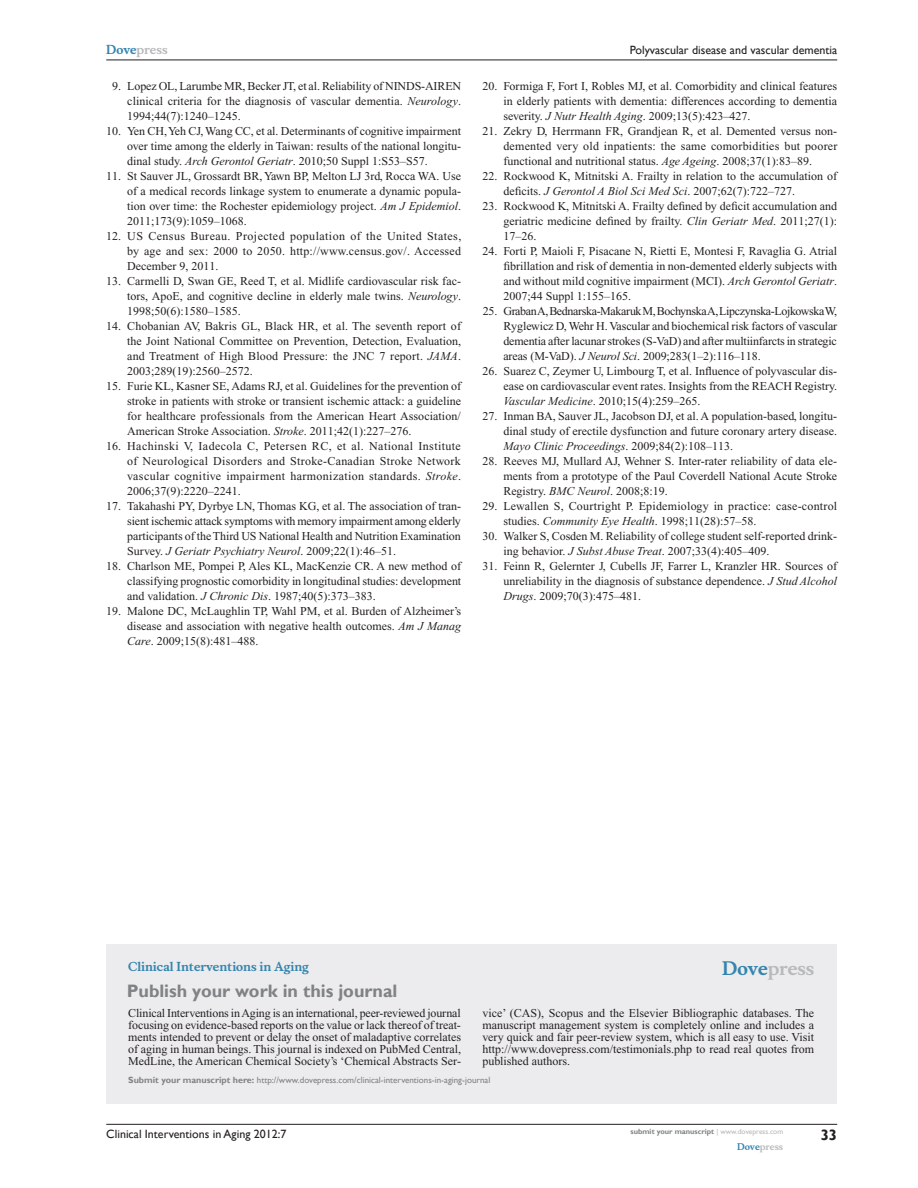
<style>
.page{position:relative;width:918px;height:1188px;background:#fff}
.page>*{position:absolute;margin:0;border:0;box-sizing:border-box;transform-origin:0 0}
.t1{font:700 18px "Gill Sans";color:#808285}
.t2{font:700 18px "Musee";color:#b8b9bc}
.t3{font:700 15px "Gill Sans";color:#231f20}
.t4{font:12px/15px "Times New Roman";color:#231f20;text-align:justify}
.t5{font:12px/15px "Times New Roman";letter-spacing:.02em;color:#231f20}
.t6{font:12px "Gill Sans";color:#231f20}
.t7{font:700 12px "Musee";color:#3485ae}
.t8{font:700 12px "Musee";color:#b8b9bc}
.t9{font:9px "Gill Sans";color:#808285}
.t10{font:700 9px "Musee";color:#b8b9bc}
.t11{font:700 7.5px "Gill Sans";color:#808285}
.s1{color:#3485ae}
.s2{font-style:italic}
.s3{font-weight:700}
.s4{font-weight:400;color:#b8b9bc}
</style>
<div class="page">
<div style="left:106px;top:944px;width:731px;height:159px;background:#ececee"></div>
<hr style="left:106px;top:1124px;width:731px;height:1px;background:#231f20">
<hr style="left:106px;top:60px;width:731px;height:1px;background:#231f20">
<p class="t8" style="left:106px;top:43px;width:63px"><span class="s1">Dove</span>press</p>
<p class="t4" style="left:127px;top:79px;width:335px;text-indent:-15px">9. Lopez OL, Larumbe MR, Becker JT, et al. Reliability of NINDS-AIREN clinical criteria for the diagnosis of vascular dementia. <span class="s2">Neurology</span>.<br>1994;44(7):1240–1245.</p>
<p class="t4" style="left:127px;top:124px;width:335px;text-indent:-21px">10. Yen CH, Yeh CJ, Wang CC, et al. Determinants of cognitive impairment over time among the elderly in Taiwan: results of the national longitu&shy;dinal study. <span class="s2">Arch Gerontol Geriatr</span>. 2010;50 Suppl 1:S53–S57.</p>
<p class="t4" style="left:127px;top:169px;width:335px;text-indent:-21px">11. St Sauver JL, Grossardt BR, Yawn BP, Melton LJ 3rd, Rocca WA. Use of a medical records linkage system to enumerate a dynamic popula&shy;tion over time: the Rochester epidemiology project. <span class="s2">Am J Epidemiol</span>.<br>2011;173(9):1059–1068.</p>
<p class="t4" style="left:127px;top:229px;width:336px;text-indent:-21px">12. US Census Bureau. Projected population of the United States, by age and sex: 2000 to 2050. http://www.census.gov/. Accessed December 9, 2011.</p>
<p class="t4" style="left:127px;top:274px;width:335px;text-indent:-21px">13. Carmelli D, Swan GE, Reed T, et al. Midlife cardiovascular risk fac&shy;tors, ApoE, and cognitive decline in elderly male twins. <span class="s2">Neurology</span>.<br>1998;50(6):1580–1585.</p>
<p class="t4" style="left:127px;top:319px;width:335px;text-indent:-21px">14. Chobanian AV, Bakris GL, Black HR, et al. The seventh report of the Joint National Committee on Prevention, Detection, Evaluation, and Treatment of High Blood Pressure: the JNC 7 report. <span class="s2">JAMA</span>.<br>2003;289(19):2560–2572.</p>
<p class="t4" style="left:127px;top:379px;width:335px;text-indent:-21px">15. Furie KL, Kasner SE, Adams RJ, et al. Guidelines for the prevention of stroke in patients with stroke or transient ischemic attack: a guideline for healthcare professionals from the American Heart Association/ American Stroke Association. <span class="s2">Stroke</span>. 2011;42(1):227–276.</p>
<p class="t4" style="left:127px;top:439px;width:335px;text-indent:-21px">16. Hachinski V, Iadecola C, Petersen RC, et al. National Institute of Neurological Disorders and Stroke-Canadian Stroke Network vascular cognitive impairment harmonization standards. <span class="s2">Stroke</span>.<br>2006;37(9):2220–2241.</p>
<p class="t4" style="left:127px;top:499px;width:335px;text-indent:-21px">17. Takahashi PY, Dyrbye LN, Thomas KG, et al. The association of tran&shy;sient ischemic attack symptoms with memory impairment among elderly participants of the Third US National Health and Nutrition Examination Survey. <span class="s2">J Geriatr Psychiatry Neurol</span>. 2009;22(1):46–51.</p>
<p class="t4" style="left:127px;top:559px;width:335px;text-indent:-21px">18. Charlson ME, Pompei P, Ales KL, MacKenzie CR. A new method of classifying prognostic comorbidity in longitudinal studies: development and validation. <span class="s2">J Chronic Dis</span>. 1987;40(5):373–383.</p>
<p class="t4" style="left:127px;top:604px;width:335px;text-indent:-21px">19. Malone DC, McLaughlin TP, Wahl PM, et al. Burden of Alzheimer’s disease and association with negative health outcomes. <span class="s2">Am J Manag Care</span>. 2009;15(8):481–488.</p>
<p class="t6" style="left:630px;top:43px;width:209px">Polyvascular disease and vascular dementia</p>
<p class="t4" style="left:503px;top:79px;width:335px;text-indent:-21px">20. Formiga F, Fort I, Robles MJ, et al. Comorbidity and clinical features in elderly patients with dementia: differences according to dementia severity. <span class="s2">J Nutr Health Aging</span>. 2009;13(5):423–427.</p>
<p class="t4" style="left:503px;top:124px;width:336px;text-indent:-21px">21. Zekry D, Herrmann FR, Grandjean R, et al. Demented versus non&shy;demented very old inpatients: the same comorbidities but poorer functional and nutritional status. <span class="s2">Age Ageing</span>. 2008;37(1):83–89.</p>
<p class="t4" style="left:503px;top:169px;width:335px;text-indent:-21px">22. Rockwood K, Mitnitski A. Frailty in relation to the accumulation of deficits. <span class="s2">J Gerontol A Biol Sci Med Sci</span>. 2007;62(7):722–727.</p>
<p class="t4" style="left:503px;top:199px;width:335px;text-indent:-21px">23. Rockwood K, Mitnitski A. Frailty defined by deficit accumulation and geriatric medicine defined by frailty. <span class="s2">Clin Geriatr Med</span>. 2011;27(1):<br>17–26.</p>
<p class="t4" style="left:503px;top:244px;width:335px;text-indent:-21px">24. Forti P, Maioli F, Pisacane N, Rietti E, Montesi F, Ravaglia G. Atrial fibrillation and risk of dementia in non-demented elderly subjects with and without mild cognitive impairment (MCI). <span class="s2">Arch Gerontol Geriatr</span>.<br>2007;44 Suppl 1:155–165.</p>
<p class="t4" style="left:503px;top:304px;width:335px;text-indent:-21px">25. Graban A, Bednarska-Makaruk M, Bochynska A, Lipczynska-Lojkowska W, Ryglewicz D, Wehr H. Vascular and biochemical risk factors of vascular dementia after lacunar strokes (S-VaD) and after multiinfarcts in strategic areas (M-VaD). <span class="s2">J Neurol Sci</span>. 2009;283(1–2):116–118.</p>
<p class="t4" style="left:503px;top:364px;width:335px;text-indent:-21px">26. Suarez C, Zeymer U, Limbourg T, et al. Influence of polyvascular dis&shy;ease on cardiovascular event rates. Insights from the REACH Registry.<br><span class="s2">Vascular Medicine</span>. 2010;15(4):259–265.</p>
<p class="t4" style="left:503px;top:409px;width:335px;text-indent:-21px">27. Inman BA, Sauver JL, Jacobson DJ, et al. A population-based, longitu&shy;dinal study of erectile dysfunction and future coronary artery disease.<br><span class="s2">Mayo Clinic Proceedings</span>. 2009;84(2):108–113.</p>
<p class="t4" style="left:503px;top:454px;width:335px;text-indent:-21px">28. Reeves MJ, Mullard AJ, Wehner S. Inter-rater reliability of data ele&shy;ments from a prototype of the Paul Coverdell National Acute Stroke Registry. <span class="s2">BMC Neurol</span>. 2008;8:19.</p>
<p class="t5" style="left:503px;top:499px;width:335px;text-indent:-21px">29. Lewallen S, Courtright P. Epidemiology in practice: case-control studies. <span class="s2">Community Eye Health</span>. 1998;11(28):57–58.</p>
<p class="t4" style="left:503px;top:529px;width:335px;text-indent:-21px">30. Walker S, Cosden M. Reliability of college student self-reported drink&shy;ing behavior. <span class="s2">J Subst Abuse Treat</span>. 2007;33(4):405–409.</p>
<p class="t4" style="left:503px;top:559px;width:335px;text-indent:-21px">31. Feinn R, Gelernter J, Cubells JF, Farrer L, Kranzler HR. Sources of unreliability in the diagnosis of substance dependence. <span class="s2">J Stud Alcohol Drugs</span>. 2009;70(3):475–481.</p>
<p class="t7" style="left:128px;top:959px;width:182px">Clinical Interventions in Aging</p>
<h1 class="t1" style="left:127px;top:980px;width:272px">Publish your work in this journal</h1>
<h1 class="t2" style="left:722px;top:958px;width:94px"><span class="s1">Dove</span>press</h1>
<p class="t4" style="left:128px;top:1007px;width:334px;line-height:12px">Clinical Interventions in Aging is an international, peer-reviewed journal focusing on evidence-based reports on the value or lack thereof of treat&shy;ments intended to prevent or delay the onset of maladaptive correlates of aging in human beings. This journal is indexed on PubMed Central, MedLine, the American Chemical Society’s ‘Chemical Abstracts Ser-</p>
<p class="t4" style="left:482px;top:1007px;width:333px;line-height:12px">vice’ (CAS), Scopus and the Elsevier Bibliographic databases. The manuscript management system is completely online and includes a very quick and fair peer-review system, which is all easy to use. Visit http://www.dovepress.com/testimonials.php to read real quotes from published authors.</p>
<p class="t9" style="left:128px;top:1075px;width:364px"><span class="s3">Submit your manuscript here:</span> http://www.dovepress.com/clinical-interventions-in-aging-journal</p>
<p class="t6" style="left:106px;top:1127px;width:182px">Clinical Interventions in Aging 2012:7</p>
<p class="t11" style="left:631px;top:1127px;width:154px">submit your manuscript <span class="s4">| www.dovepress.com</span></p>
<p class="t10" style="left:737px;top:1141px;width:48px"><span class="s1">Dove</span>press</p>
<p class="t3" style="left:821px;top:1126px;width:18px">33</p>
</div>
